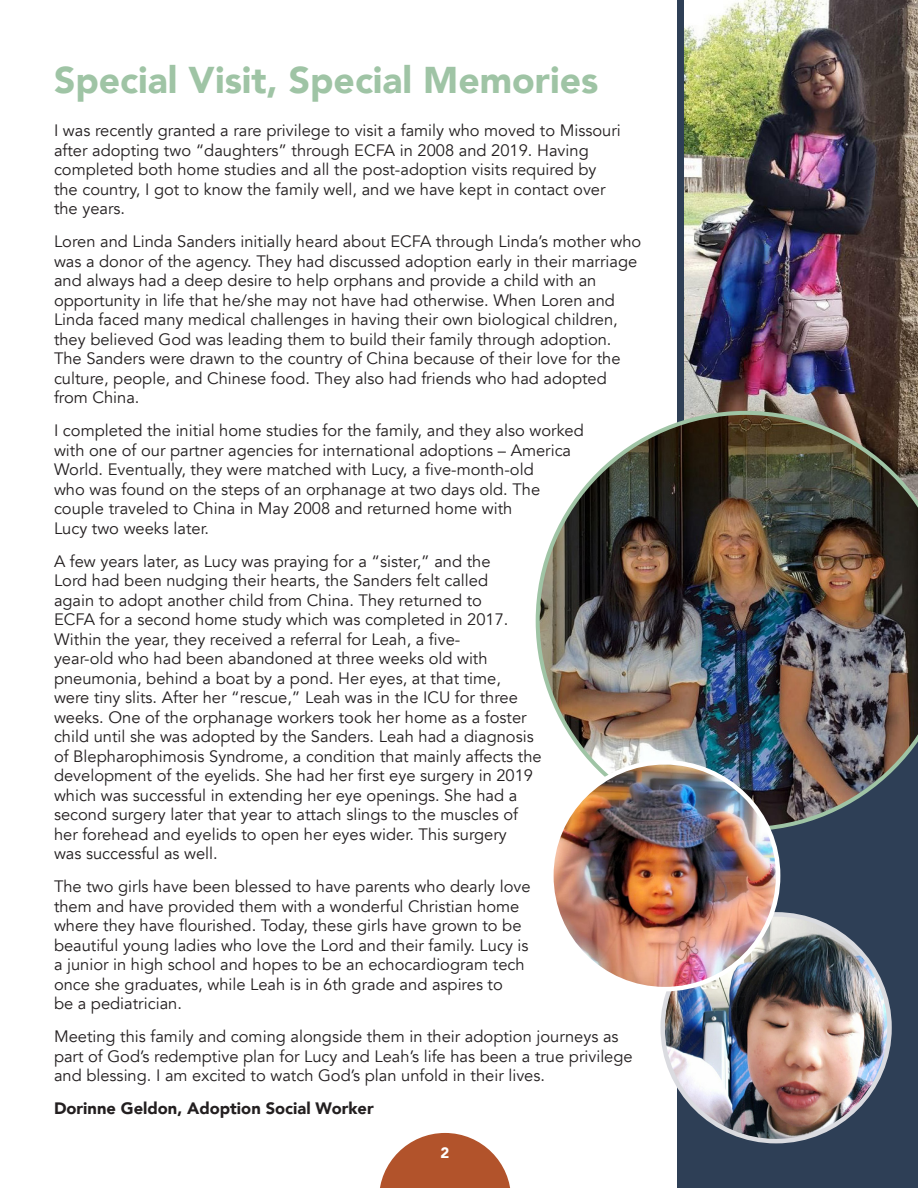
<style>
.page{position:relative;width:918px;height:1188px;background:#fff}
.page>*{position:absolute;margin:0;border:0;box-sizing:border-box;transform-origin:0 0}
.t1{font:900 37.2px "Avenir";color:#9fc4a5}
.t2{font:16.5px/19.5px "Avenir";color:#231f20}
.t3{font:900 16.5px "Avenir";color:#231f20}
.t4{font:900 15px "Avenir";color:#fff}
</style>
<div class="page">
<div style="left:678px;top:0;width:240px;height:1188px;background:#2e3f56"></div>
<img style="left:685px;top:0;width:233px;height:411px">
<svg style="left:380px;top:1133px;width:130px;height:55px"></svg>
<img style="left:536px;top:411px;width:382px;height:420px">
<img style="left:663px;top:914px;width:227px;height:227px;border-radius:113px">
<img style="left:551px;top:762px;width:227px;height:227px;border-radius:113px">
<p class="t1" style="left:54px;top:48px;width:546px">Special Visit, Special Memories</p>
<p class="t2" style="left:54px;top:121px;width:568px">I was recently granted a rare privilege to visit a family who moved to Missouri after adopting two “daughters” through ECFA in 2008 and 2019. Having completed both home studies and all the post-adoption visits required by the country, I got to know the family well, and we have kept in contact over the years.</p>
<p class="t2" style="left:54px;top:232px;width:589px">Loren and Linda Sanders initially heard about ECFA through Linda’s mother who was a donor of the agency. They had discussed adoption early in their marriage and always had a deep desire to help orphans and provide a child with an opportunity in life that he/she may not have had otherwise. When Loren and Linda faced many medical challenges in having their own biological children, they believed God was leading them to build their family through adoption.<br>The Sanders were drawn to the country of China because of their love for the culture, people, and Chinese food. They also had friends who had adopted from China.</p>
<p class="t2" style="left:54px;top:421px;width:531px">I completed the initial home studies for the family, and they also worked with one of our partner agencies for international adoptions – America World. Eventually, they were matched with Lucy, a five-month-old<br>who was found on the steps of an orphanage at two days old. The couple traveled to China in May 2008 and returned home with<br>Lucy two weeks later.</p>
<p class="t2" style="left:54px;top:552px;width:489px">A few years later, as Lucy was praying for a “sister,” and the<br>Lord had been nudging their hearts, the Sanders felt called<br>again to adopt another child from China. They returned to<br>ECFA for a second home study which was completed in 2017.<br>Within the year, they received a referral for Leah, a five-<br>year-old who had been abandoned at three weeks old with pneumonia, behind a boat by a pond. Her eyes, at that time,<br>were tiny slits. After her “rescue,” Leah was in the ICU for three weeks. One of the orphanage workers took her home as a foster child until she was adopted by the Sanders. Leah had a diagnosis of Blepharophimosis Syndrome, a condition that mainly affects the development of the eyelids. She had her first eye surgery in 2019 which was successful in extending her eye openings. She had a second surgery later that year to attach slings to the muscles of her forehead and eyelids to open her eyes wider. This surgery<br>was successful as well.</p>
<p class="t2" style="left:54px;top:877px;width:478px">The two girls have been blessed to have parents who dearly love them and have provided them with a wonderful Christian home where they have flourished. Today, these girls have grown to be beautiful young ladies who love the Lord and their family. Lucy is a junior in high school and hopes to be an echocardiogram tech once she graduates, while Leah is in 6th grade and aspires to<br>be a pediatrician.</p>
<p class="t2" style="left:54px;top:1027px;width:580px">Meeting this family and coming alongside them in their adoption journeys as part of God’s redemptive plan for Lucy and Leah’s life has been a true privilege and blessing. I am excited to watch God’s plan unfold in their lives.</p>
<p class="t3" style="left:54px;top:1095px;width:321px">Dorinne Geldon, Adoption Social Worker</p>
<p class="t4" style="left:441px;top:1140px;width:10px">2</p>
</div>
